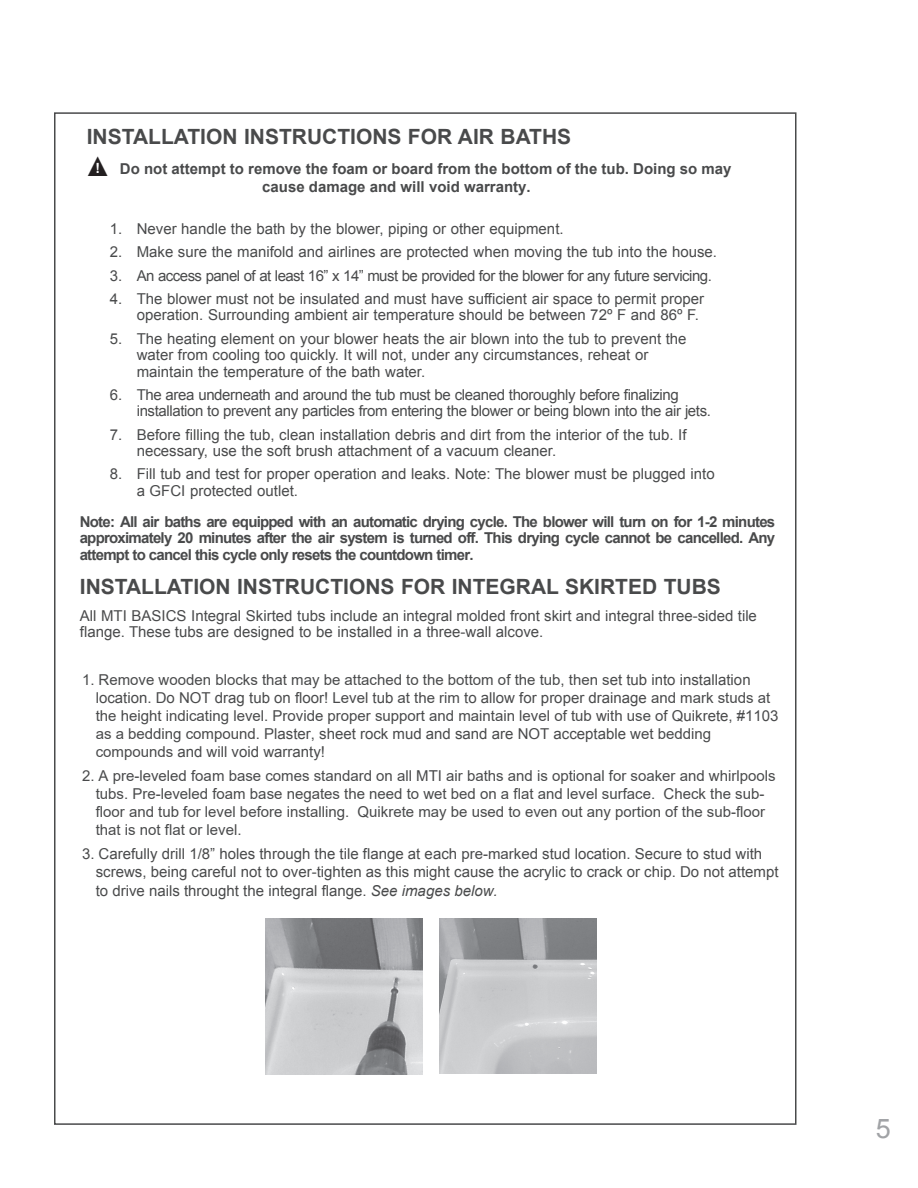
<style>
.page{position:relative;width:918px;height:1188px;background:#fff}
.page>*{position:absolute;margin:0;border:0;box-sizing:border-box;transform-origin:0 0}
.t1{font:27px "Arial";color:#a1a3a6}
.t2{font:700 21px "Arial";color:#494a4b}
.t3{font:15px/18px "Arial";color:#494a4b}
.t4{font:700 15px/16.5px "Arial";color:#494a4b}
.t5{font:15px "Arial";letter-spacing:-.035em;color:#494a4b}
.t6{font:15px "Arial";letter-spacing:-.025em;color:#494a4b}
.t7{font:14.85px "Arial";letter-spacing:-.025em;color:#494a4b}
.s1{font-size:28.2px;color:#231f20}
.s2{font-size:14.1px;color:#fff}
.s3{font-size:15px}
.s4{font-style:italic}
</style>
<div class="page">
<img style="left:439px;top:918px;width:157px;height:156px">
<img style="left:266px;top:919px;width:157px;height:155px">
<h2 class="t2" style="left:87px;top:123px;width:486px">INSTALLATION INSTRUCTIONS FOR AIR BATHS</h2>
<p class="t4" style="left:262px;top:161px;width:471px;line-height:17.4px;text-indent:-178px"><span class="s1">▲</span><span class="s2">!</span> Do not attempt to remove the foam or board from the bottom of the tub. Doing so may cause damage and will void warranty.</p>
<p class="t3" style="left:110px;top:220px;width:455px">1. Never handle the bath by the blower, piping or other equipment.</p>
<p class="t3" style="left:110px;top:243px;width:609px">2. Make sure the manifold and airlines are protected when moving the tub into the house.</p>
<p class="t5" style="left:110px;top:265px;width:604px">3. An access panel of at least 16” x 14” must be provided for the blower for any future servicing.</p>
<p class="t3" style="left:137px;top:290px;width:569px;line-height:16.5px;text-indent:-27px">4. The blower must not be insulated and must have sufficient air space to permit proper operation. Surrounding ambient air temperature should be between 72º F and 86º F.</p>
<p class="t3" style="left:137px;top:330px;width:551px;line-height:16.5px;text-indent:-27px">5. The heating element on your blower heats the air blown into the tub to prevent the water from cooling too quickly. It will not, under any circumstances, reheat or maintain the temperature of the bath water.</p>
<p class="t6" style="left:110px;top:385px;width:571px">6. The area underneath and around the tub must be cleaned thoroughly before finalizing</p>
<p class="t7" style="left:137px;top:401px;width:576px">installation to prevent any particles from entering the blower or being blown into the air <span class="s3">jets.</span></p>
<p class="t3" style="left:137px;top:426px;width:551px;line-height:16.5px;text-indent:-27px">7. Before filling the tub, clean installation debris and dirt from the interior of the tub. If necessary, use the soft brush attachment of a vacuum cleaner.</p>
<p class="t3" style="left:137px;top:466px;width:579px;line-height:16.5px;text-indent:-27px">8. Fill tub and test for proper operation and leaks. Note: The blower must be plugged into a GFCI protected outlet.</p>
<p class="t4" style="left:80px;top:513px;width:697px;text-align:justify">Note: All air baths are equipped with an automatic drying cycle. The blower will turn on for 1-2 minutes approximately 20 minutes after the air system is turned off. This drying cycle cannot be cancelled. Any attempt to cancel this cycle only resets the countdown timer.</p>
<h2 class="t2" style="left:80px;top:573px;width:643px">INSTALLATION INSTRUCTIONS FOR INTEGRAL SKIRTED TUBS</h2>
<p class="t3" style="left:80px;top:607px;width:679px;line-height:16.5px">All MTI BASICS Integral Skirted tubs include an integral molded front skirt and integral three-sided tile flange. These tubs are designed to be installed in a three-wall alcove.</p>
<p class="t3" style="left:96px;top:671px;width:684px;text-indent:-14px">1. Remove wooden blocks that may be attached to the bottom of the tub, then set tub into installation location. Do NOT drag tub on floor! Level tub at the rim to allow for proper drainage and mark studs at the height indicating level. Provide proper support and maintain level of tub with use of Quikrete, #1103 as a bedding compound. Plaster, sheet rock mud and sand are NOT acceptable wet bedding compounds and will void warranty!</p>
<p class="t3" style="left:96px;top:766px;width:681px;text-indent:-14px">2. A pre-leveled foam base comes standard on all MTI air baths and is optional for soaker and whirlpools tubs. Pre-leveled foam base negates the need to wet bed on a flat and level surface. Check the sub&shy;floor and tub for level before installing. Quikrete may be used to even out any portion of the sub-floor that is not flat or level.</p>
<p class="t3" style="left:96px;top:844px;width:684px;line-height:18.5px;text-indent:-14px">3. Carefully drill 1/8” holes through the tile flange at each pre-marked stud location. Secure to stud with screws, being careful not to over-tighten as this might cause the acrylic to crack or chip. Do not attempt to drive nails throught the integral flange. <span class="s4">See images below.</span></p>
<h1 class="t1" style="left:876px;top:1111px;width:17px">5</h1>
</div>
